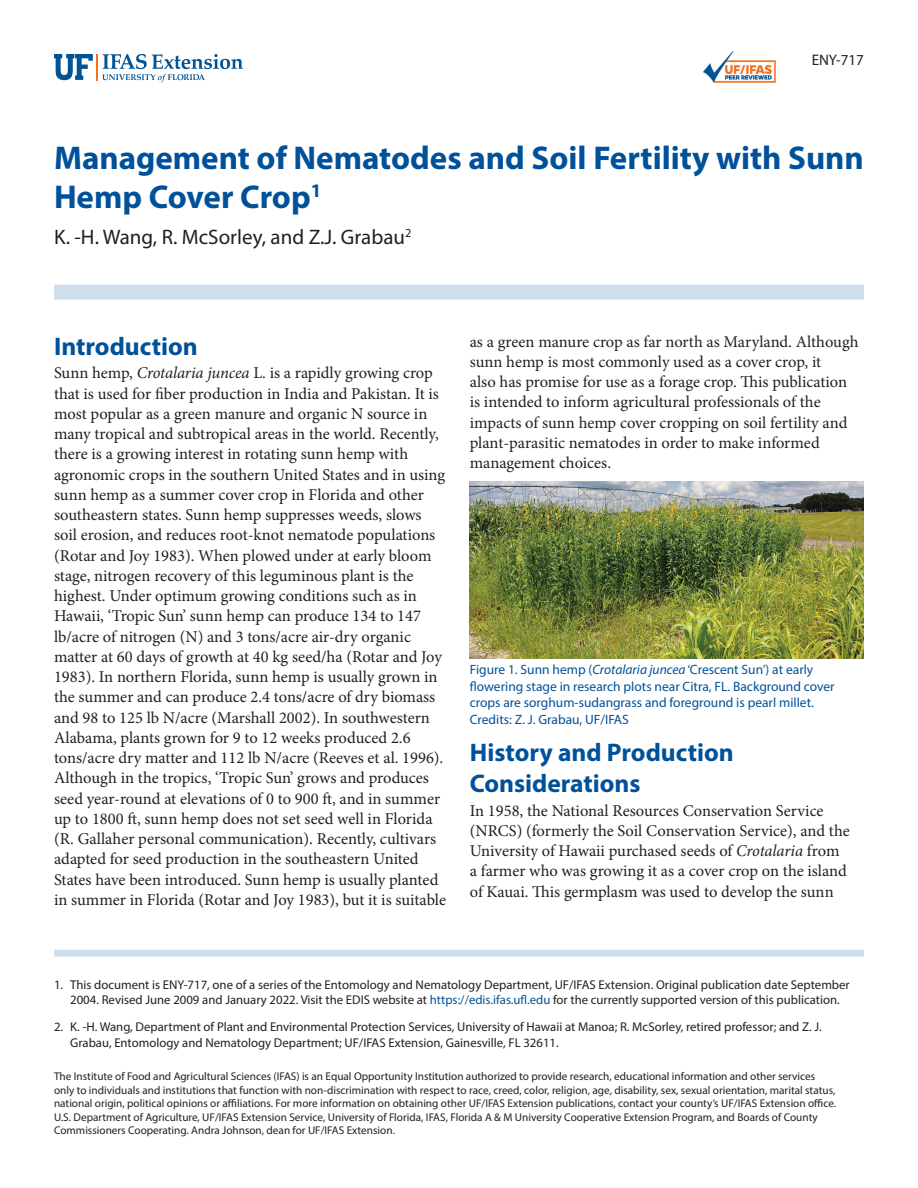
<style>
.page{position:relative;width:918px;height:1188px;background:#fff}
.page>*{position:absolute;margin:0;border:0;box-sizing:border-box;transform-origin:0 0}
.TitleRegular{font:700 33px/39.6px "Myriad Pro";color:#01519a}
.SectionHeading0{font:700 25.5px/30.6px "Myriad Pro";color:#01519a}
.Author{font:21px "Myriad Pro";color:#231f20}
.Paragraph{font:16.5px/20.2px "Minion Pro";letter-spacing:-.005em;color:#231f20}
.PubNumber{font:15.3px "Myriad Pro";color:#231f20}
.t1{font:13.5px/16.5px "Myriad Pro";color:#01519a}
.t2{font:12.75px/15.3px "Myriad Pro";color:#231f20;text-align:center}
.Disclaimer{font:11.25px/13.5px "Myriad Pro";color:#231f20}
.s1{font-style:italic}
.s2{color:#01519a}
</style>
<div class="page">
<img style="left:703px;top:52px;width:72px;height:30px">
<svg style="left:54px;top:54px;width:189px;height:28px"></svg>
<div style="left:54px;top:285px;width:810px;height:15px;background:#d0deeb"></div>
<div style="left:54px;top:950px;width:810px;height:7px;background:#d0deeb"></div>
<img style="left:470px;top:482px;width:394px;height:177px">
<p class="PubNumber" style="left:812px;top:51px;width:54px">ENY-717</p>
<p class="TitleRegular" style="left:54px;top:137px;width:811px">Management of Nematodes and Soil Fertility with Sunn<br>Hemp Cover Crop<sup>1</sup></p>
<p class="Author" style="left:54px;top:224px;width:359px">K. -H. Wang, R. McSorley, and Z.J. Grabau<sup>2</sup></p>
<p class="SectionHeading0" style="left:54px;top:330px;width:145px">Introduction</p>
<p class="Paragraph" style="left:54px;top:363px;width:394px">Sunn hemp, <span class="s1">Crotalaria juncea</span> L. is a rapidly growing crop that is used for fiber production in India and Pakistan. It is most popular as a green manure and organic N source in many tropical and subtropical areas in the world. Recently, there is a growing interest in rotating sunn hemp with agronomic crops in the southern United States and in using sunn hemp as a summer cover crop in Florida and other southeastern states. Sunn hemp suppresses weeds, slows soil erosion, and reduces root-knot nematode populations (Rotar and Joy 1983). When plowed under at early bloom stage, nitrogen recovery of this leguminous plant is the highest. Under optimum growing conditions such as in Hawaii, ‘Tropic Sun’ sunn hemp can produce 134 to 147 lb/acre of nitrogen (N) and 3 tons/acre air-dry organic matter at 60 days of growth at 40 kg seed/ha (Rotar and Joy 1983). In northern Florida, sunn hemp is usually grown in the summer and can produce 2.4 tons/acre of dry biomass and 98 to 125 lb N/acre (Marshall 2002). In southwestern Alabama, plants grown for 9 to 12 weeks produced 2.6 tons/acre dry matter and 112 lb N/acre (Reeves et al. 1996).<br>Although in the tropics, ‘Tropic Sun’ grows and produces seed year-round at elevations of 0 to 900 ft, and in summer up to 1800 ft, sunn hemp does not set seed well in Florida (R. Gallaher personal communication). Recently, cultivars adapted for seed production in the southeastern United States have been introduced. Sunn hemp is usually planted in summer in Florida (Rotar and Joy 1983), but it is suitable</p>
<p class="Paragraph" style="left:470px;top:331px;width:390px">as a green manure crop as far north as Maryland. Although sunn hemp is most commonly used as a cover crop, it<br>also has promise for use as a forage crop. This publication is intended to inform agricultural professionals of the impacts of sunn hemp cover cropping on soil fertility and plant-parasitic nematodes in order to make informed management choices.</p>
<p class="t1" style="left:470px;top:661px;width:366px">Figure 1. Sunn hemp (<span class="s1">Crotalaria juncea</span> ‘Crescent Sun’) at early flowering stage in research plots near Citra, FL. Background cover crops are sorghum-sudangrass and foreground is pearl millet.<br>Credits: Z. J. Grabau, UF/IFAS</p>
<p class="SectionHeading0" style="left:470px;top:737px;width:265px">History and Production<br>Considerations</p>
<p class="Paragraph" style="left:470px;top:800px;width:382px">In 1958, the National Resources Conservation Service (NRCS) (formerly the Soil Conservation Service), and the University of Hawaii purchased seeds of <span class="s1">Crotalaria</span> from a farmer who was growing it as a cover crop on the island of Kauai. This germplasm was used to develop the sunn</p>
<p class="t2" style="left:54px;top:977px;width:797px">1. This document is ENY-717, one of a series of the Entomology and Nematology Department, UF/IFAS Extension. Original publication date September<br>2004. Revised June 2009 and January 2022. Visit the EDIS website at <span class="s2">https://edis.ifas.ufl.edu</span> for the currently supported version of this publication.</p>
<p class="t2" style="left:70px;top:1019px;width:753px;text-align:left;text-indent:-16px">2. K. -H. Wang, Department of Plant and Environmental Protection Services, University of Hawaii at Manoa; R. McSorley, retired professor; and Z. J.<br>Grabau, Entomology and Nematology Department; UF/IFAS Extension, Gainesville, FL 32611.</p>
<p class="Disclaimer" style="left:54px;top:1069px;width:784px">The Institute of Food and Agricultural Sciences (IFAS) is an Equal Opportunity Institution authorized to provide research, educational information and other services only to individuals and institutions that function with non-discrimination with respect to race, creed, color, religion, age, disability, sex, sexual orientation, marital status, national origin, political opinions or affiliations. For more information on obtaining other UF/IFAS Extension publications, contact your county’s UF/IFAS Extension office.<br>U.S. Department of Agriculture, UF/IFAS Extension Service, University of Florida, IFAS, Florida A &amp; M University Cooperative Extension Program, and Boards of County Commissioners Cooperating. Andra Johnson, dean for UF/IFAS Extension.</p>
</div>
